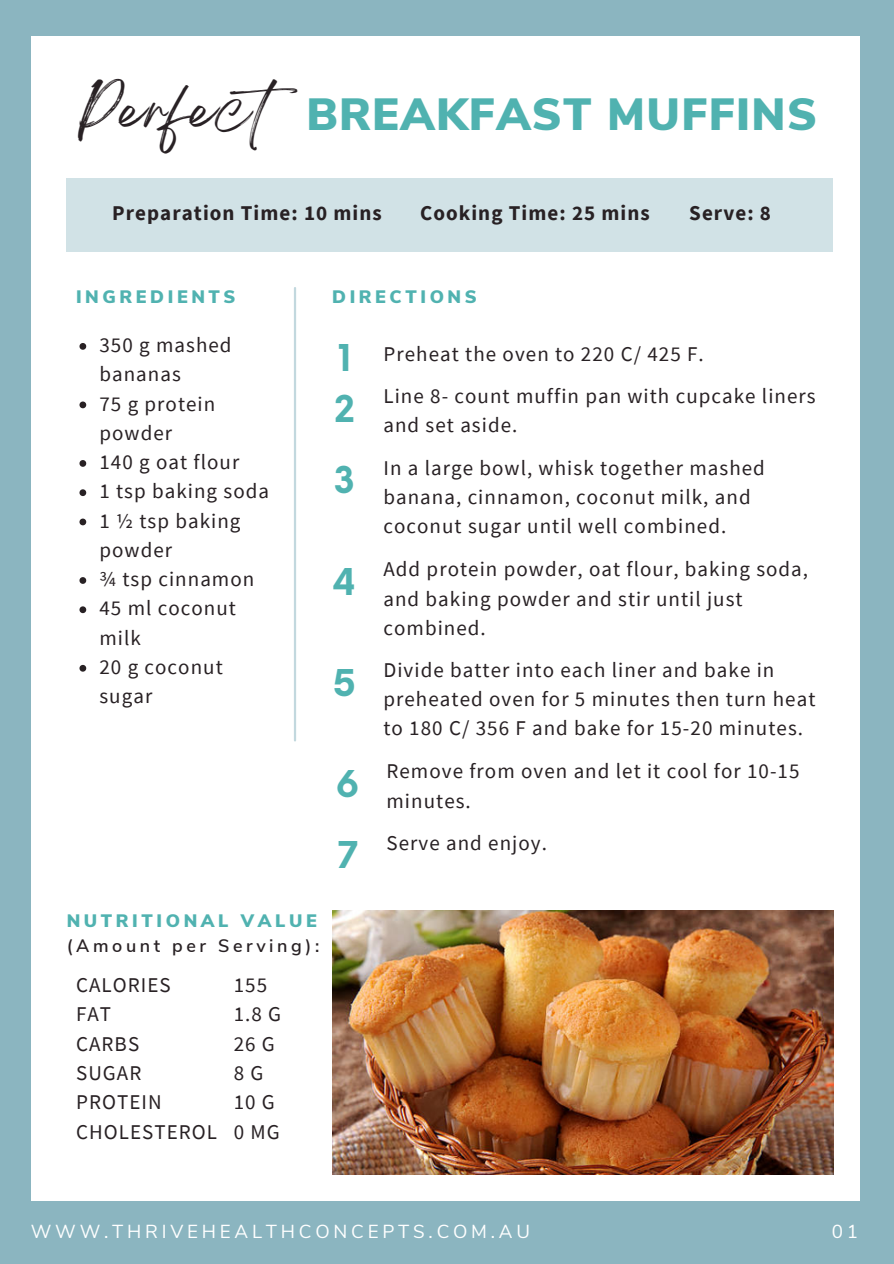
<style>
.page{position:relative;width:894px;height:1264px;background:#fff}
.page>*{position:absolute;margin:0;border:0;box-sizing:border-box;transform-origin:0 0}
.t1{font:48px "Breathing";letter-spacing:.03em;color:#282124}
.t2{font:900 45px "Nunito Sans";letter-spacing:.03em;color:#50b2b0}
.t3{font:700 36px "Neue Einstellung";color:#50b2b0}
.t4{font:21px/29.2px "Source Sans Pro";letter-spacing:.05em;color:#282124}
.t5{font:700 21px "Source Sans Pro";letter-spacing:.05em;color:#282124}
.t6{font:18.75px "Nunito Sans";letter-spacing:.2em;color:#fff}
.t7{font:900 18px "Nunito Sans";letter-spacing:.2em;color:#50b2b0}
.t8{font:600 18px "Nunito Sans";letter-spacing:.2em;color:#282124}
</style>
<div class="page">
<div style="left:0;top:0;width:893px;height:1263px;background:#8bb5c0"></div>
<div style="left:31px;top:36px;width:828px;height:1164px;background:#fff"></div>
<hr style="left:294px;top:288px;width:2px;height:452px;background:#8bb5c0">
<div style="left:67px;top:178px;width:765px;height:74px;background:#d1e2e6"></div>
<img style="left:332px;top:910px;width:501px;height:264px">
<svg style="left:79px;top:343px;width:7px;height:7px"></svg>
<svg style="left:79px;top:401px;width:7px;height:7px"></svg>
<svg style="left:79px;top:460px;width:7px;height:7px"></svg>
<svg style="left:79px;top:489px;width:7px;height:7px"></svg>
<svg style="left:79px;top:518px;width:7px;height:7px"></svg>
<svg style="left:79px;top:577px;width:7px;height:7px"></svg>
<svg style="left:79px;top:606px;width:7px;height:7px"></svg>
<svg style="left:79px;top:665px;width:7px;height:6px"></svg>
<h1 class="t1" style="left:79px;top:95px;width:242px">Perfect</h1>
<h3 class="t2" style="left:306px;top:84px;width:512px">BREAKFAST MUFFINS</h3>
<h4 class="t5" style="left:112px;top:199px;width:271px">Preparation Time: 10 mins</h4>
<h4 class="t5" style="left:420px;top:199px;width:231px">Cooking Time: 25 mins</h4>
<h4 class="t5" style="left:689px;top:199px;width:83px">Serve: 8</h4>
<h5 class="t7" style="left:76px;top:285px;width:161px">INGREDIENTS</h5>
<p class="t4" style="left:99px;top:330px;width:134px">350 g mashed bananas</p>
<p class="t4" style="left:99px;top:388px;width:117px">75 g protein powder</p>
<p class="t4" style="left:99px;top:447px;width:141px">140 g oat flour</p>
<p class="t4" style="left:99px;top:476px;width:171px">1 tsp baking soda</p>
<h6 class="t4" style="left:99px;top:505px;width:142px">1 ½ tsp baking powder</h6>
<p class="t4" style="left:99px;top:564px;width:156px">¾ tsp cinnamon</p>
<p class="t4" style="left:99px;top:593px;width:138px">45 ml coconut milk</p>
<h5 class="t4" style="left:99px;top:651px;width:125px">20 g coconut sugar</h5>
<p class="t7" style="left:332px;top:285px;width:146px">DIRECTIONS</p>
<p class="t3" style="left:338px;top:325px;width:15px">1</p>
<p class="t3" style="left:334px;top:376px;width:22px">2</p>
<p class="t3" style="left:333px;top:447px;width:23px">3</p>
<h6 class="t4" style="left:383px;top:338px;width:322px">Preheat the oven to 220 C/ 425 F.</h6>
<p class="t4" style="left:383px;top:381px;width:433px">Line 8- count muffin pan with cupcake liners and set aside.</p>
<h5 class="t4" style="left:383px;top:452px;width:383px">In a large bowl, whisk together mashed banana, cinnamon, coconut milk, and coconut sugar until well combined.</h5>
<p class="t3" style="left:333px;top:549px;width:24px">4</p>
<h5 class="t4" style="left:383px;top:554px;width:426px">Add protein powder, oat flour, baking soda, and baking powder and stir until just combined.</h5>
<p class="t3" style="left:333px;top:649px;width:24px">5</p>
<h5 class="t4" style="left:383px;top:654px;width:433px">Divide batter into each liner and bake in preheated oven for 5 minutes then turn heat to 180 C/ 356 F and bake for 15-20 minutes.</h5>
<p class="t3" style="left:335px;top:751px;width:25px">6</p>
<h5 class="t4" style="left:386px;top:756px;width:414px">Remove from oven and let it cool for 10-15 minutes.</h5>
<p class="t3" style="left:337px;top:822px;width:22px">7</p>
<p class="t4" style="left:386px;top:827px;width:162px">Serve and enjoy.</p>
<p class="t7" style="left:67px;top:908px;width:251px">NUTRITIONAL VALUE</p>
<p class="t8" style="left:67px;top:933px;width:254px">(Amount per Serving):</p>
<p class="t4" style="left:76px;top:970px;width:142px">CALORIES<br>FAT<br>CARBS<br>SUGAR<br>PROTEIN<br>CHOLESTEROL</p>
<p class="t4" style="left:234px;top:970px;width:49px">155<br>1.8 G<br>26 G<br>8 G<br>10 G</p>
<p class="t4" style="left:234px;top:1116px;width:47px">0 MG</p>
<p class="t6" style="left:31px;top:1219px;width:500px">WWW.THRIVEHEALTHCONCEPTS.COM.AU</p>
<h5 class="t6" style="left:831px;top:1219px;width:28px">01</h5>
</div>
